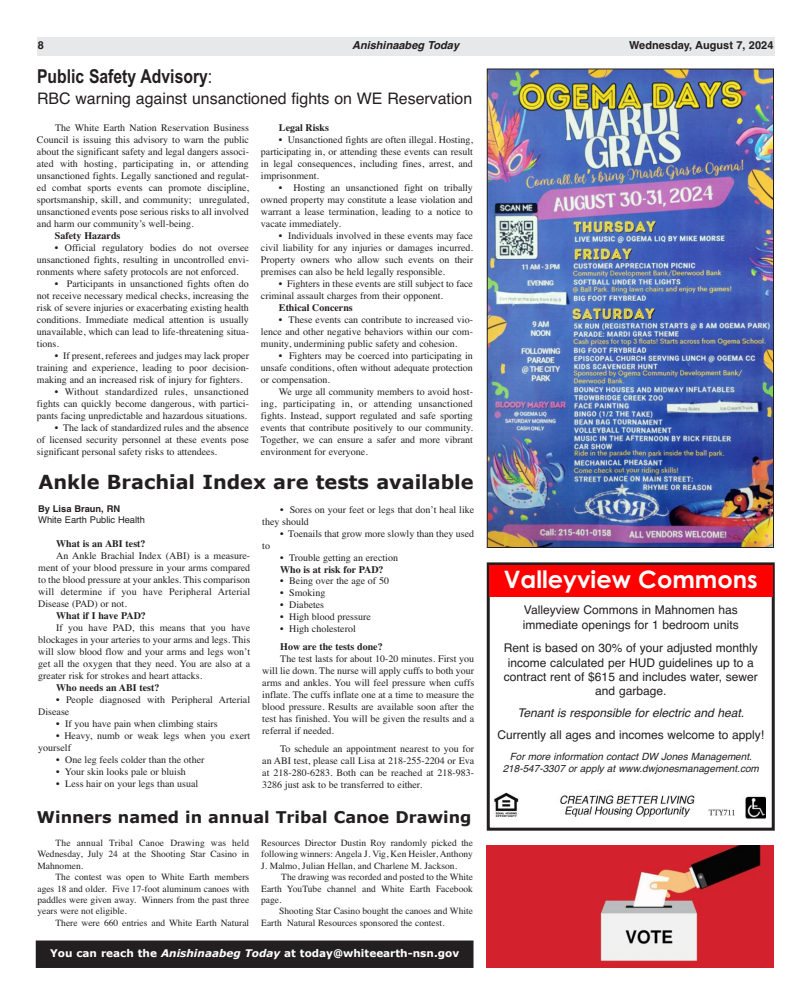
<style>
.page{position:relative;width:810px;height:1008px;background:#fff}
.page>*{position:absolute;margin:0;border:0;box-sizing:border-box;transform-origin:0 0}
.t1{font:700 24px "Century Gothic";color:#fff}
.t2{font:700 19.3px "Verdana";color:#231f20}
.t3{font:700 19.2px "Arial Narrow";color:#231f20}
.t4{font:700 16.1px "Verdana";color:#231f20}
.t5{font:15.9px "Helvetica";color:#231f20}
.t6{font:12px/14.4px "Helvetica";color:#231f20}
.t7{font:italic 12px "Helvetica";color:#231f20}
.t8{font:700 11px "Helvetica";color:#231f20}
.t9{font:italic 700 11px "Helvetica";color:#231f20}
.t10{font:700 10.5px "Verdana";color:#fff}
.t11{font:10px/12px "Times";color:#231f20;text-align:justify}
.t12{font:700 10px "Times";color:#231f20}
.t13{font:italic 10px/12px "Helvetica";color:#231f20;text-align:center}
.t14{font:9.5px/11.4px "Times";color:#231f20;text-align:justify}
.t15{font:9.3px "Helvetica";color:#231f20}
.t16{font:700 9.3px "Helvetica";color:#231f20}
.s1{font-weight:400}
.s2{font-style:italic}
</style>
<div class="page">
<div style="left:37px;top:37px;width:737px;height:18px;background:#e7e8e9"></div>
<div style="left:36px;top:941px;width:437px;height:26px;background:#231f20"></div>
<div style="left:36px;top:941px;width:437px;height:27px;border:1px solid #231f20"></div>
<div style="left:487px;top:562px;width:288px;height:269px;border:3px solid #231f20"></div>
<div style="left:489px;top:565px;width:283px;height:32px;background:#f00"></div>
<img style="left:494px;top:792px;width:272px;height:27px">
<img style="left:489px;top:70px;width:283px;height:476px">
<div style="left:487px;top:68px;width:287px;height:480px;border:1px solid #231f20"></div>
<img style="left:486px;top:845px;width:287px;height:123px">
<p class="t8" style="left:38px;top:39px;width:8px">8</p>
<p class="t9" style="left:352px;top:39px;width:109px">Anishinaabeg Today</p>
<p class="t8" style="left:629px;top:39px;width:146px">Wednesday, August 7, 2024</p>
<h3 class="t3" style="left:37px;top:66px;width:177px">Public Safety Advisory<span class="s1">:</span></h3>
<h3 class="t5" style="left:37px;top:90px;width:437px">RBC warning against unsanctioned fights on WE Reservation</h3>
<p class="t11" style="left:37px;top:121px;width:214px;text-indent:18px">The White Earth Nation Reservation Business Council is issuing this advisory to warn the public about the significant safety and legal dangers associ&shy;ated with hosting, participating in, or attending unsanctioned fights. Legally sanctioned and regulat&shy;ed combat sports events can promote discipline, sportsmanship, skill, and community; unregulated, unsanctioned events pose serious risks to all involved and harm our community’s well-being.</p>
<p class="t12" style="left:55px;top:230px;width:67px">Safety Hazards</p>
<p class="t11" style="left:37px;top:241px;width:214px;text-indent:18px">• Official regulatory bodies do not oversee unsanctioned fights, resulting in uncontrolled envi&shy;ronments where safety protocols are not enforced.</p>
<p class="t11" style="left:37px;top:277px;width:214px;text-indent:18px">• Participants in unsanctioned fights often do not receive necessary medical checks, increasing the risk of severe injuries or exacerbating existing health conditions. Immediate medical attention is usually unavailable, which can lead to life-threatening situa&shy;tions.</p>
<p class="t11" style="left:37px;top:349px;width:214px;text-indent:18px">• If present, referees and judges may lack proper training and experience, leading to poor decision&shy;making and an increased risk of injury for fighters.</p>
<p class="t11" style="left:37px;top:385px;width:214px;text-indent:18px">• Without standardized rules, unsanctioned fights can quickly become dangerous, with partici&shy;pants facing unpredictable and hazardous situations.</p>
<p class="t11" style="left:37px;top:421px;width:214px;text-indent:18px">• The lack of standardized rules and the absence of licensed security personnel at these events pose significant personal safety risks to attendees.</p>
<p class="t12" style="left:279px;top:122px;width:51px">Legal Risks</p>
<p class="t11" style="left:261px;top:133px;width:214px;text-indent:18px">• Unsanctioned fights are often illegal. Hosting, participating in, or attending these events can result in legal consequences, including fines, arrest, and imprisonment.</p>
<p class="t11" style="left:261px;top:181px;width:214px;text-indent:18px">• Hosting an unsanctioned fight on tribally owned property may constitute a lease violation and warrant a lease termination, leading to a notice to vacate immediately.</p>
<p class="t11" style="left:261px;top:229px;width:214px;text-indent:18px">• Individuals involved in these events may face civil liability for any injuries or damages incurred.<br>Property owners who allow such events on their premises can also be held legally responsible.</p>
<p class="t11" style="left:261px;top:277px;width:214px;text-indent:18px">• Fighters in these events are still subject to face criminal assault charges from their opponent.</p>
<p class="t12" style="left:279px;top:302px;width:75px">Ethical Concerns</p>
<p class="t11" style="left:261px;top:313px;width:213px;text-indent:18px">• These events can contribute to increased vio&shy;lence and other negative behaviors within our com&shy;munity, undermining public safety and cohesion.</p>
<p class="t11" style="left:261px;top:349px;width:214px;text-indent:18px">• Fighters may be coerced into participating in unsafe conditions, often without adequate protection or compensation.</p>
<p class="t11" style="left:261px;top:385px;width:214px;text-indent:18px">We urge all community members to avoid host&shy;ing, participating in, or attending unsanctioned fights. Instead, support regulated and safe sporting events that contribute positively to our community.<br>Together, we can ensure a safer and more vibrant environment for everyone.</p>
<h2 class="t2" style="left:38px;top:470px;width:437px">Ankle Brachial Index are tests available</h2>
<p class="t16" style="left:38px;top:503px;width:83px">By Lisa Braun, RN</p>
<p class="t15" style="left:38px;top:514px;width:108px">White Earth Public Health</p>
<p class="t12" style="left:56px;top:538px;width:91px">What is an ABI test?</p>
<p class="t11" style="left:38px;top:549px;width:214px;text-indent:18px">An Ankle Brachial Index (ABI) is a measure&shy;ment of your blood pressure in your arms compared to the blood pressure at your ankles. This comparison will determine if you have Peripheral Arterial Disease (PAD) or not.</p>
<p class="t12" style="left:56px;top:610px;width:91px">What if I have PAD?</p>
<p class="t11" style="left:38px;top:621px;width:214px;text-indent:18px">If you have PAD, this means that you have blockages in your arteries to your arms and legs. This will slow blood flow and your arms and legs won’t get all the oxygen that they need. You are also at a greater risk for strokes and heart attacks.</p>
<p class="t12" style="left:56px;top:682px;width:105px">Who needs an ABI test?</p>
<p class="t11" style="left:38px;top:693px;width:214px;text-indent:18px">• People diagnosed with Peripheral Arterial<br>Disease</p>
<p class="t11" style="left:56px;top:717px;width:163px">• If you have pain when climbing stairs</p>
<p class="t11" style="left:38px;top:729px;width:214px;text-indent:18px">• Heavy, numb or weak legs when you exert yourself</p>
<p class="t11" style="left:56px;top:753px;width:150px">• One leg feels colder than the other</p>
<p class="t11" style="left:56px;top:765px;width:131px">• Your skin looks pale or bluish</p>
<p class="t11" style="left:56px;top:777px;width:144px">• Less hair on your legs than usual</p>
<p class="t11" style="left:262px;top:503px;width:214px;text-indent:18px">• Sores on your feet or legs that don’t heal like they should</p>
<p class="t11" style="left:280px;top:527px;width:195px">• Toenails that grow more slowly than they used</p>
<p class="t11" style="left:262px;top:539px;width:9px">to</p>
<p class="t11" style="left:280px;top:551px;width:119px">• Trouble getting an erection</p>
<p class="t12" style="left:280px;top:563px;width:105px">Who is at risk for PAD?</p>
<p class="t11" style="left:280px;top:575px;width:110px">• Being over the age of 50</p>
<p class="t11" style="left:280px;top:587px;width:47px">• Smoking</p>
<p class="t11" style="left:280px;top:599px;width:45px">• Diabetes</p>
<p class="t11" style="left:280px;top:611px;width:92px">• High blood pressure</p>
<p class="t11" style="left:280px;top:623px;width:77px">• High cholesterol</p>
<p class="t12" style="left:280px;top:641px;width:104px">How are the tests done?</p>
<p class="t11" style="left:262px;top:653px;width:214px;text-indent:18px">The test lasts for about 10-20 minutes. First you will lie down. The nurse will apply cuffs to both your arms and ankles. You will feel pressure when cuffs inflate. The cuffs inflate one at a time to measure the blood pressure. Results are available soon after the test has finished. You will be given the results and a referral if needed.</p>
<p class="t11" style="left:262px;top:743px;width:214px;text-indent:18px">To schedule an appointment nearest to you for an ABI test, please call Lisa at 218-255-2204 or Eva at 218-280-6283. Both can be reached at 218-983- 3286 just ask to be transferred to either.</p>
<h3 class="t4" style="left:37px;top:806px;width:436px">Winners named in annual Tribal Canoe Drawing</h3>
<p class="t14" style="left:37px;top:837px;width:213px;text-indent:18px">The annual Tribal Canoe Drawing was held Wednesday, July 24 at the Shooting Star Casino in Mahnomen.</p>
<p class="t14" style="left:37px;top:871px;width:213px;text-indent:18px">The contest was open to White Earth members ages 18 and older. Five 17-foot aluminum canoes with paddles were given away. Winners from the past three years were not eligible.</p>
<p class="t14" style="left:55px;top:917px;width:195px">There were 660 entries and White Earth Natural</p>
<p class="t14" style="left:261px;top:837px;width:213px">Resources Director Dustin Roy randomly picked the following winners: Angela J. Vig, Ken Heisler, Anthony J. Malmo, Julian Hellan, and Charlene M. Jackson.</p>
<p class="t14" style="left:261px;top:871px;width:213px;text-indent:20px">The drawing was recorded and posted to the White Earth YouTube channel and White Earth Facebook page.</p>
<p class="t14" style="left:261px;top:905px;width:213px;text-indent:18px">Shooting Star Casino bought the canoes and White<br>Earth Natural Resources sponsored the contest.</p>
<p class="t10" style="left:50px;top:947px;width:411px">You can reach the <span class="s2">Anishinaabeg Today</span> at today@whiteearth-nsn.gov</p>
<h1 class="t1" style="left:504px;top:565px;width:256px">Valleyview Commons</h1>
<p class="t6" style="left:523px;top:602px;width:217px;line-height:15.1px">Valleyview Commons in Mahnomen has immediate openings for 1 bedroom units</p>
<p class="t6" style="left:504px;top:641px;width:256px;text-align:center">Rent is based on 30% of your adjusted monthly income calculated per HUD guidelines up to a contract rent of $615 and includes water, sewer and garbage.</p>
<p class="t7" style="left:517px;top:706px;width:228px">Tenant is responsible for electric and heat.</p>
<p class="t6" style="left:498px;top:727px;width:268px">Currently all ages and incomes welcome to apply!</p>
<p class="t13" style="left:503px;top:750px;width:258px">For more information contact DW Jones Management.<br>218-547-3307 or apply at www.dwjonesmanagement.com</p>
</div>
